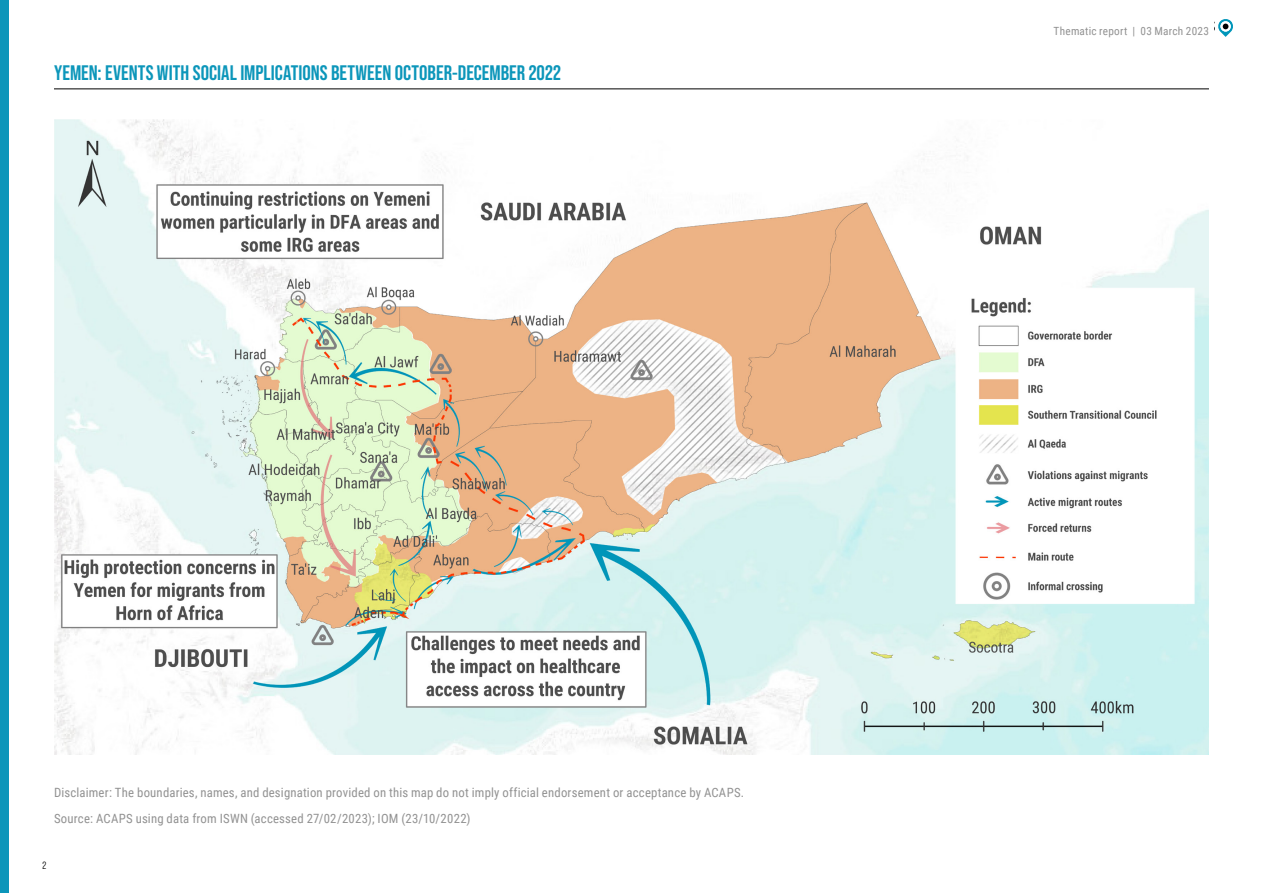
<style>
.page{position:relative;width:1263px;height:893px;background:#fff}
.page>*{position:absolute;margin:0;border:0;box-sizing:border-box;transform-origin:0 0}
.t1{font:700 21px "Bebas Neue Pro";letter-spacing:.005em;color:#0c96ba}
.t2{font:12.75px/26.4px "Roboto Condensed";letter-spacing:.015em;color:#929292}
.t3{font:11.25px "Roboto Condensed";letter-spacing:.02em;color:#929292}
.t4{font:10.5px "Bebas Neue Pro Middle";color:#000}
</style>
<div class="page">
<svg style="left:1218px;top:19px;width:15px;height:18px"></svg>
<div style="left:0;top:0;width:9px;height:893px;background:#0c96ba"></div>
<hr style="left:54px;top:89px;width:1155px;height:1px;background:#000">
<img style="left:54px;top:120px;width:1155px;height:635px">
<h1 class="t1" style="left:54px;top:61px;width:508px">YEMEN: EVENTS WITH SOCIAL IMPLICATIONS BETWEEN OCTOBER-DECEMBER 2022</h1>
<p class="t2" style="left:54px;top:778px;width:692px">Disclaimer: The boundaries, names, and designation provided on this map do not imply official endorsement or acceptance by ACAPS.<br>Source: ACAPS using data from ISWN (accessed 27/02/2023); IOM (23/10/2022)</p>
<p class="t4" style="left:43px;top:859px;width:5px">2</p>
<p class="t3" style="left:1054px;top:24px;width:157px">Thematic report | 03 March 2023</p>
</div>
